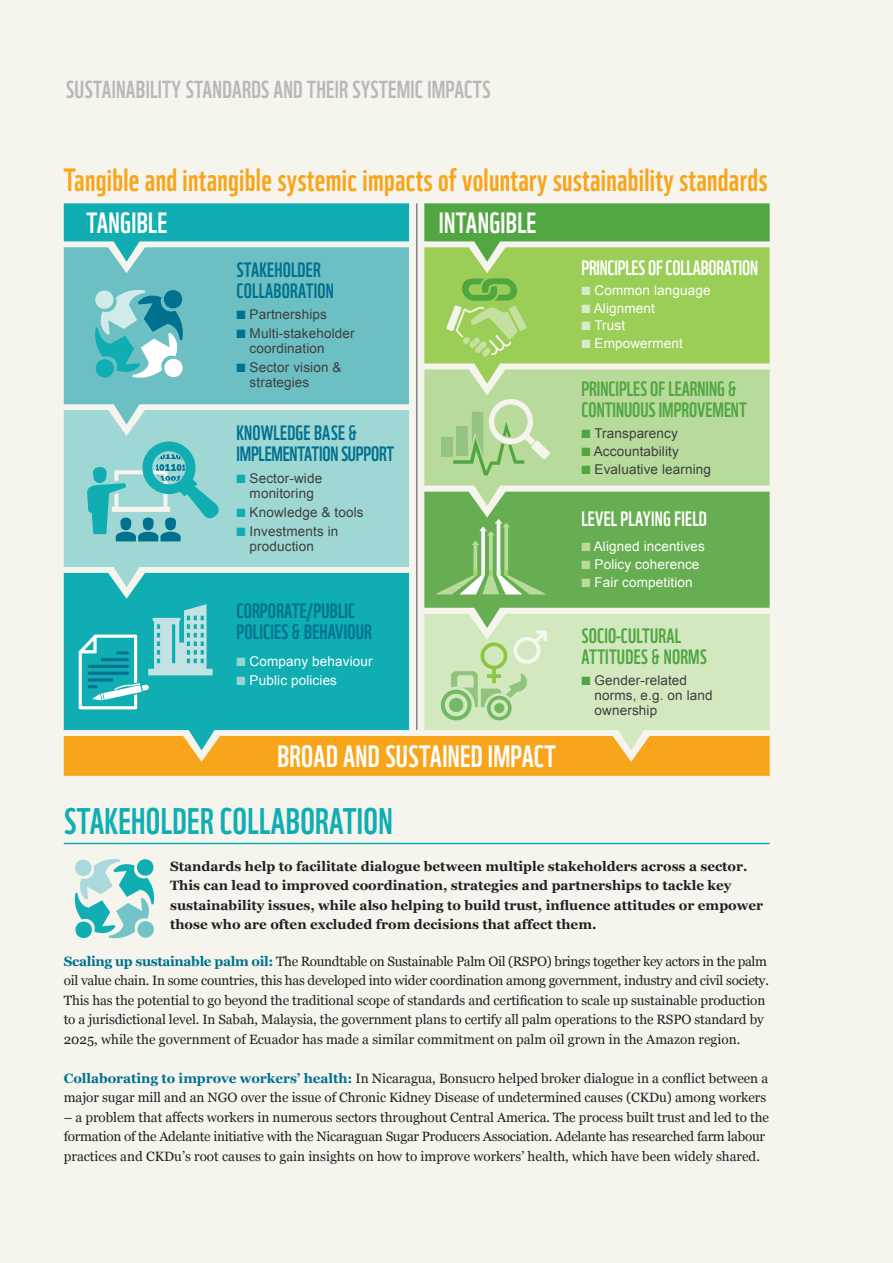
<style>
.page{position:relative;width:893px;height:1263px;background:#f5f5ee}
.page>*{position:absolute;margin:0;border:0;box-sizing:border-box;transform-origin:0 0}
.t1{font:36px "WWF";letter-spacing:.01em;color:#10aeb2}
.t2{font:31.35px "WWF";letter-spacing:.01em;color:#f9a51b}
.t3{font:30px "WWF";letter-spacing:.01em;color:#fff}
.t4{font:28.5px "WWF";letter-spacing:.01em;color:#fff}
.t5{font:24px "WWF";letter-spacing:.01em;color:#bbb7b7}
.t6{font:20.25px/21px "WWF";color:#50a641}
.t7{font:20.25px/21px "WWF";letter-spacing:.01em;color:#00718e}
.t8{font:20.25px/21px "WWF";letter-spacing:-.01em;color:#00718e}
.t9{font:20.25px "WWF";letter-spacing:-.01em;color:#fff}
.t10{font:20.25px "WWF";letter-spacing:.01em;color:#fff}
.t11{font:13.5px/19.5px "Georgia";letter-spacing:-.01em;color:#231f20}
.t12{font:700 13.5px/19.5px "Georgia";color:#231f20}
.t13{font:13.5px/15px "Arial";letter-spacing:.01em;color:#3e3e3f}
.t14{font:13.5px "Arial";letter-spacing:.01em;color:#fff}
.s1{color:#00718e}
.s2{color:#10aeb2}
.s3{color:#96d4d1}
.s4{color:#d6ebc6}
.s5{color:#50a641}
.s6{color:#b8db9c}
.s7{font-weight:700;color:#00718e}
</style>
<div class="page">
<div style="left:64px;top:736px;width:706px;height:40px;background:#f9a51b"></div>
<svg style="left:424px;top:203px;width:346px;height:44px;background:#65b057"></svg>
<svg style="left:424px;top:247px;width:346px;height:122px;background:#9fd060"></svg>
<svg style="left:424px;top:369px;width:346px;height:123px;background:#bcdca1"></svg>
<svg style="left:424px;top:492px;width:346px;height:122px;background:#70b35c"></svg>
<svg style="left:424px;top:614px;width:346px;height:136px;background:#d8e1af"></svg>
<svg style="left:64px;top:203px;width:345px;height:44px;background:#2cb6b9"></svg>
<div style="left:64px;top:247px;width:345px;height:163px;background:#6cc0c4"></div>
<hr style="left:64px;top:843px;width:706px;height:1px;background:#10aeb2">
<hr style="left:416px;top:203px;width:1px;height:527px;background:#808285">
<div style="left:64px;top:410px;width:345px;height:163px;background:#9ed7d4"></div>
<svg style="left:64px;top:573px;width:345px;height:177px;background:#32b1a6"></svg>
<svg style="left:92px;top:286px;width:94px;height:95px;background:#71c1c7"></svg>
<svg style="left:79px;top:604px;width:134px;height:105px;background:#45bcc0"></svg>
<svg style="left:446px;top:278px;width:81px;height:79px;background:#9dce68"></svg>
<svg style="left:453px;top:397px;width:97px;height:78px;background:#b6d99e"></svg>
<div style="left:456px;top:426px;width:11px;height:30px;background:#94c382"></div>
<div style="left:441px;top:437px;width:12px;height:19px;background:#94c382"></div>
<svg style="left:436px;top:519px;width:110px;height:75px;background:#7ebb6a"></svg>
<svg style="left:441px;top:690px;width:31px;height:30px"></svg>
<div style="left:445px;top:694px;width:22px;height:22px;background:#d2e9c0;border-radius:50%"></div>
<svg style="left:74px;top:859px;width:81px;height:80px"></svg>
<svg style="left:87px;top:441px;width:132px;height:100px;background:#74c6c7"></svg>
<svg style="left:449px;top:630px;width:98px;height:90px;background:#c3e1af"></svg>
<p class="t5" style="left:66px;top:70px;width:426px">SUSTAINABILITY STANDARDS AND THEIR SYSTEMIC IMPACTS</p>
<p class="t2" style="left:64px;top:155px;width:705px">Tangible and intangible systemic impacts of voluntary sustainability standards</p>
<p class="t4" style="left:87px;top:200px;width:82px">TANGIBLE</p>
<p class="t4" style="left:439px;top:200px;width:99px">INTANGIBLE</p>
<p class="t7" style="left:236px;top:257px;width:99px">STAKEHOLDER<br>COLLABORATION</p>
<p class="t13" style="left:236px;top:307px;width:92px"><span class="s1">■</span> Partnerships</p>
<p class="t13" style="left:250px;top:326px;width:106px;text-indent:-13px"><span class="s1">■</span> Multi-stakeholder coordination</p>
<p class="t13" style="left:250px;top:360px;width:93px;text-indent:-13px"><span class="s1">■</span> Sector vision &amp; strategies</p>
<p class="t8" style="left:236px;top:420px;width:159px">KNOWLEDGE BASE &amp;<br>IMPLEMENTATION SUPPORT</p>
<p class="t13" style="left:236px;top:470px;width:87px;text-align:center"><span class="s2">■</span> Sector-wide monitoring</p>
<p class="t13" style="left:236px;top:505px;width:129px"><span class="s2">■</span> Knowledge &amp; tools</p>
<p class="t13" style="left:250px;top:524px;width:90px;text-indent:-13px"><span class="s2">■</span> Investments in production</p>
<p class="t7" style="left:236px;top:598px;width:137px">CORPORATE/PUBLIC<br>POLICIES &amp; BEHAVIOUR</p>
<p class="t14" style="left:236px;top:652px;width:138px"><span class="s3">■</span> Company behaviour</p>
<p class="t14" style="left:236px;top:671px;width:102px"><span class="s3">■</span> Public policies</p>
<p class="t3" style="left:277px;top:732px;width:280px">BROAD AND SUSTAINED IMPACT</p>
<p class="t9" style="left:581px;top:252px;width:178px">PRINCIPLES OF COLLABORATION</p>
<p class="t14" style="left:581px;top:281px;width:131px"><span class="s4">■</span> Common language</p>
<p class="t14" style="left:581px;top:299px;width:75px"><span class="s4">■</span> Alignment</p>
<p class="t14" style="left:581px;top:317px;width:45px"><span class="s4">■</span> Trust</p>
<p class="t14" style="left:581px;top:334px;width:103px"><span class="s4">■</span> Empowerment</p>
<p class="t6" style="left:581px;top:376px;width:167px">PRINCIPLES OF LEARNING &amp;<br>CONTINUOUS IMPROVEMENT</p>
<p class="t13" style="left:581px;top:426px;width:98px"><span class="s5">■</span> Transparency</p>
<p class="t13" style="left:581px;top:444px;width:99px"><span class="s5">■</span> Accountability</p>
<p class="t13" style="left:581px;top:462px;width:131px"><span class="s5">■</span> Evaluative learning</p>
<p class="t10" style="left:581px;top:503px;width:127px">LEVEL PLAYING FIELD</p>
<p class="t14" style="left:581px;top:537px;width:125px"><span class="s6">■</span> Aligned incentives</p>
<p class="t14" style="left:581px;top:555px;width:119px"><span class="s6">■</span> Policy coherence</p>
<p class="t14" style="left:581px;top:573px;width:113px"><span class="s6">■</span> Fair competition</p>
<p class="t6" style="left:581px;top:624px;width:127px">SOCIO-CULTURAL<br>ATTITUDES &amp; NORMS</p>
<p class="t13" style="left:595px;top:673px;width:119px;text-indent:-13px"><span class="s5">■</span> Gender-related norms, e.g. on land ownership</p>
<p class="t1" style="left:64px;top:793px;width:331px">STAKEHOLDER COLLABORATION</p>
<p class="t12" style="left:170px;top:856px;width:595px">Standards help to facilitate dialogue between multiple stakeholders across a sector.<br>This can lead to improved coordination, strategies and partnerships to tackle key sustainability issues, while also helping to build trust, influence attitudes or empower those who are often excluded from decisions that affect them.</p>
<p class="t11" style="left:64px;top:951px;width:707px"><span class="s7">Scaling up sustainable palm oil:</span> The Roundtable on Sustainable Palm Oil (RSPO) brings together key actors in the palm oil value chain. In some countries, this has developed into wider coordination among government, industry and civil society.<br>This has the potential to go beyond the traditional scope of standards and certification to scale up sustainable production to a jurisdictional level. In Sabah, Malaysia, the government plans to certify all palm operations to the RSPO standard by 2025, while the government of Ecuador has made a similar commitment on palm oil grown in the Amazon region.</p>
<p class="t11" style="left:64px;top:1068px;width:706px"><span class="s7">Collaborating to improve workers’ health:</span> In Nicaragua, Bonsucro helped broker dialogue in a conflict between a major sugar mill and an NGO over the issue of Chronic Kidney Disease of undetermined causes (CKDu) among workers</p>
<p class="t11" style="left:64px;top:1107px;width:707px">– a problem that affects workers in numerous sectors throughout Central America. The process built trust and led to the formation of the Adelante initiative with the Nicaraguan Sugar Producers Association. Adelante has researched farm labour practices and CKDu’s root causes to gain insights on how to improve workers’ health, which have been widely shared.</p>
</div>
